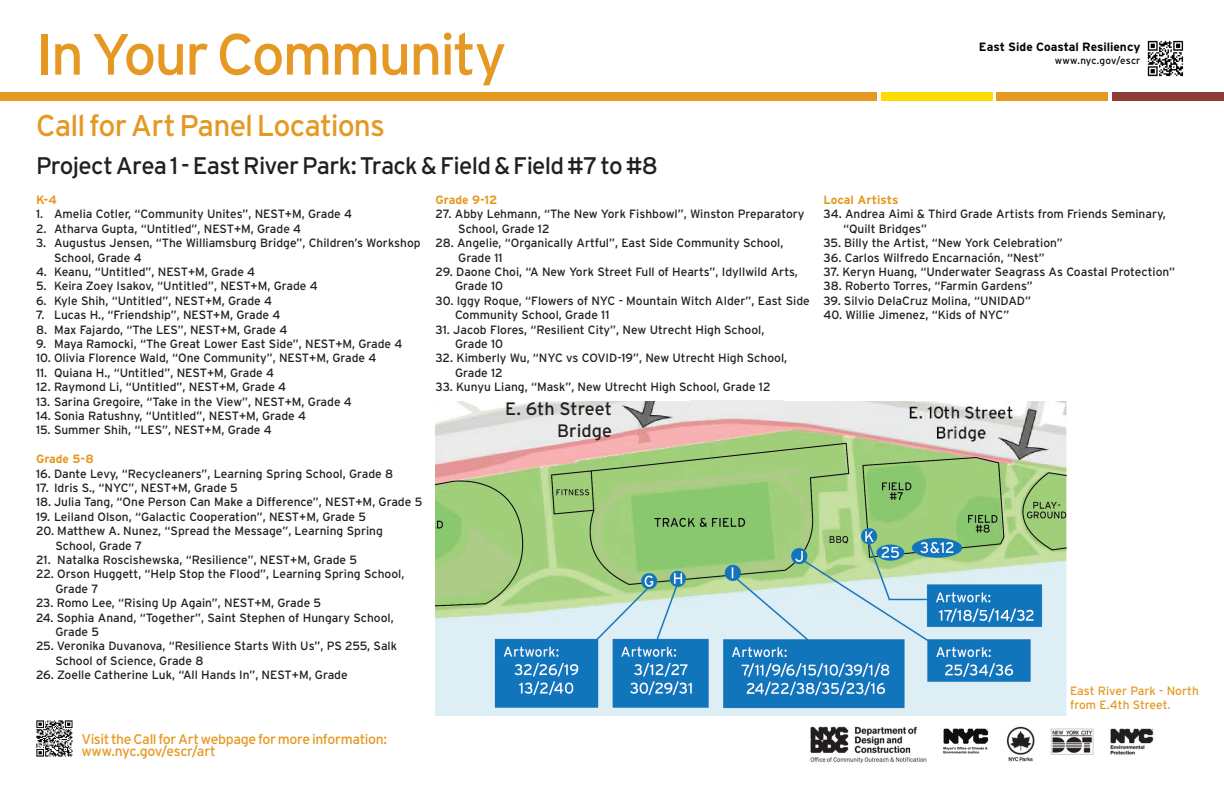
<style>
.page{position:relative;width:1224px;height:792px;background:#fff}
.page>*{position:absolute;margin:0;border:0;box-sizing:border-box;transform-origin:0 0}
.ESCR_Bulletin___Head{font:58px "Interstate";letter-spacing:-.04em;color:#e59923}
.ESCR_Bulletin___Head-2{font:30px "Interstate";letter-spacing:-.03em;color:#e59923}
.ESCR_Bulletin___Head-3{font:24px "Interstate";letter-spacing:-.03em;color:#231f20}
.t1{font:18px/21.6px "Interstate";color:#231f20;text-align:right}
.ESCR_Bulletin___Head-4{font:14px/12px "Interstate";letter-spacing:-.025em;color:#e59923}
.t2{font:12px/14.4px "Interstate";color:#231f20}
.t3{font:12px/14.4px "Interstate";color:#e59923}
.t4{font:700 12px "Interstate";color:#e59923}
.ESCR_Bulletin___Body{font:700 12px "Interstate";letter-spacing:-.005em;color:#040503}
.ESCR_Bulletin___Body-2{font:10px "Interstate";letter-spacing:.005em;color:#040503}
</style>
<div class="page">
<div style="left:1113px;top:92px;width:111px;height:9px;background:#8f3b37"></div>
<div style="left:997px;top:92px;width:111px;height:9px;background:#e59923"></div>
<div style="left:881px;top:92px;width:111px;height:9px;background:#ffdc01"></div>
<div style="left:0;top:92px;width:876px;height:9px;background:#e59923"></div>
<img style="left:1147px;top:40px;width:37px;height:37px">
<img style="left:810px;top:726px;width:117px;height:37px">
<img style="left:1006px;top:726px;width:148px;height:36px">
<img style="left:943px;top:728px;width:46px;height:26px">
<img style="left:36px;top:720px;width:37px;height:37px">
<img style="left:436px;top:402px;width:631px;height:313px">
<div style="left:690px;top:401px;width:94px;height:11px;background:#ebebea"></div>
<svg style="left:442px;top:428px;width:80px;height:32px;background:#e8dfde"></svg>
<p class="ESCR_Bulletin___Head" style="left:36px;top:22px;width:472px">In Your Community</p>
<p class="ESCR_Bulletin___Body" style="left:979px;top:40px;width:163px">East Side Coastal Resiliency</p>
<p class="ESCR_Bulletin___Body-2" style="left:1055px;top:55px;width:87px">www.nyc.gov/escr</p>
<p class="ESCR_Bulletin___Head-2" style="left:36px;top:109px;width:351px">Call for Art Panel Locations</p>
<p class="ESCR_Bulletin___Head-3" style="left:36px;top:152px;width:624px">Project Area 1 - East River Park: Track &amp; Field &amp; Field #7 to #8</p>
<p class="t4" style="left:436px;top:193px;width:63px">Grade 9-12</p>
<p class="t2" style="left:436px;top:207px;width:370px">27. Abby Lehmann, “The New York Fishbowl”, Winston Preparatory</p>
<p class="t2" style="left:458px;top:221px;width:93px">School, Grade 12</p>
<p class="t2" style="left:436px;top:236px;width:349px">28. Angelie, “Organically Artful”, East Side Community School,</p>
<p class="t2" style="left:458px;top:250px;width:46px">Grade 11</p>
<p class="t2" style="left:436px;top:264px;width:364px">29. Daone Choi, “A New York Street Full of Hearts”, Idyllwild Arts,</p>
<p class="t2" style="left:455px;top:279px;width:50px">Grade 10</p>
<p class="t2" style="left:436px;top:293px;width:376px">30. Iggy Roque, “Flowers of NYC - Mountain Witch Alder”, East Side</p>
<p class="t2" style="left:455px;top:308px;width:156px">Community School, Grade 11</p>
<p class="t2" style="left:436px;top:322px;width:330px">31. Jacob Flores, “Resilient City”, New Utrecht High School,</p>
<p class="t2" style="left:455px;top:336px;width:50px">Grade 10</p>
<p class="t2" style="left:436px;top:351px;width:353px">32. Kimberly Wu, “NYC vs COVID-19”, New Utrecht High School,</p>
<p class="t2" style="left:455px;top:365px;width:49px">Grade 12</p>
<p class="t2" style="left:436px;top:380px;width:337px">33. Kunyu Liang, “Mask”, New Utrecht High School, Grade 12</p>
<p class="t4" style="left:36px;top:193px;width:22px">K-4</p>
<p class="t2" style="left:36px;top:207px;width:318px">1. Amelia Cotler, “Community Unites”, NEST+M, Grade 4</p>
<p class="t2" style="left:36px;top:221px;width:267px">2. Atharva Gupta, “Untitled”, NEST+M, Grade 4</p>
<p class="t2" style="left:54px;top:236px;width:368px;text-indent:-18px">3. Augustus Jensen, “The Williamsburg Bridge”, Children’s Workshop<br>School, Grade 4</p>
<p class="t2" style="left:36px;top:264px;width:221px">4. Keanu, “Untitled”, NEST+M, Grade 4</p>
<p class="t2" style="left:36px;top:279px;width:283px">5. Keira Zoey Isakov, “Untitled”, NEST+M, Grade 4</p>
<p class="t2" style="left:36px;top:293px;width:238px">6. Kyle Shih, “Untitled”, NEST+M, Grade 4</p>
<p class="t2" style="left:36px;top:308px;width:246px">7. Lucas H., “Friendship”, NEST+M, Grade 4</p>
<p class="t2" style="left:36px;top:322px;width:253px">8. Max Fajardo, “The LES”, NEST+M, Grade 4</p>
<p class="t2" style="left:36px;top:336px;width:368px">9. Maya Ramocki, “The Great Lower East Side”, NEST+M, Grade 4</p>
<p class="t2" style="left:36px;top:351px;width:342px">10. Olivia Florence Wald, “One Community”, NEST+M, Grade 4</p>
<p class="t2" style="left:36px;top:365px;width:240px">11. Quiana H., “Untitled”, NEST+M, Grade 4</p>
<p class="t2" style="left:36px;top:380px;width:252px">12. Raymond Li, “Untitled”, NEST+M, Grade 4</p>
<p class="t2" style="left:36px;top:394px;width:317px">13. Sarina Gregoire, “Take in the View”, NEST+M, Grade 4</p>
<p class="t2" style="left:36px;top:408px;width:272px">14. Sonia Ratushny, “Untitled”, NEST+M, Grade 4</p>
<p class="t2" style="left:36px;top:423px;width:237px">15. Summer Shih, “LES”, NEST+M, Grade 4</p>
<p class="t4" style="left:36px;top:452px;width:59px">Grade 5-8</p>
<p class="t2" style="left:36px;top:466px;width:359px">16. Dante Levy, “Recycleaners”, Learning Spring School, Grade 8</p>
<p class="t2" style="left:36px;top:480px;width:203px">17. Idris S., “NYC”, NEST+M, Grade 5</p>
<p class="t2" style="left:36px;top:495px;width:388px">18. Julia Tang, “One Person Can Make a Difference”, NEST+M, Grade 5</p>
<p class="t2" style="left:36px;top:509px;width:332px">19. Leiland Olson, “Galactic Cooperation”, NEST+M, Grade 5</p>
<p class="t2" style="left:36px;top:524px;width:348px">20. Matthew A. Nunez, “Spread the Message”, Learning Spring</p>
<p class="t2" style="left:55px;top:538px;width:88px">School, Grade 7</p>
<p class="t2" style="left:36px;top:552px;width:323px">21. Natalka Roscishewska, “Resilience”, NEST+M, Grade 5</p>
<p class="t2" style="left:36px;top:567px;width:370px">22. Orson Huggett, “Help Stop the Flood”, Learning Spring School,</p>
<p class="t2" style="left:55px;top:581px;width:45px">Grade 7</p>
<p class="t2" style="left:36px;top:596px;width:287px">23. Romo Lee, “Rising Up Again”, NEST+M, Grade 5</p>
<p class="t2" style="left:36px;top:610px;width:359px">24. Sophia Anand, “Together”, Saint Stephen of Hungary School,</p>
<p class="t2" style="left:55px;top:624px;width:45px">Grade 5</p>
<p class="t2" style="left:36px;top:639px;width:363px">25. Veronika Duvanova, “Resilience Starts With Us”, PS 255, Salk</p>
<p class="t2" style="left:55px;top:653px;width:149px">School of Science, Grade 8</p>
<p class="t2" style="left:36px;top:668px;width:313px">26. Zoelle Catherine Luk, “All Hands In”, NEST+M, Grade</p>
<p class="t1" style="left:505px;top:398px;width:108px">E. 6th Street<br>Bridge</p>
<p class="ESCR_Bulletin___Head-4" style="left:81px;top:733px;width:307px">Visit the Call for Art webpage for more information: www.nyc.gov/escr/art</p>
<p class="t4" style="left:824px;top:193px;width:76px">Local Artists</p>
<p class="t2" style="left:824px;top:207px;width:344px">34. Andrea Aimi &amp; Third Grade Artists from Friends Seminary,</p>
<p class="t2" style="left:843px;top:221px;width:86px">“Quilt Bridges”</p>
<p class="t2" style="left:824px;top:236px;width:241px">35. Billy the Artist, “New York Celebration”</p>
<p class="t2" style="left:824px;top:250px;width:223px">36. Carlos Wilfredo Encarnación, “Nest”</p>
<p class="t2" style="left:824px;top:264px;width:353px">37. Keryn Huang, “Underwater Seagrass As Coastal Protection”</p>
<p class="t2" style="left:824px;top:279px;width:211px">38. Roberto Torres, “Farmin Gardens”</p>
<p class="t2" style="left:824px;top:293px;width:209px">39. Silvio DelaCruz Molina, “UNIDAD”</p>
<p class="t2" style="left:824px;top:308px;width:187px">40. Willie Jimenez, “Kids of NYC”</p>
<p class="t3" style="left:1070px;top:683px;width:130px">East River Park - North from E.4th Street.</p>
</div>
